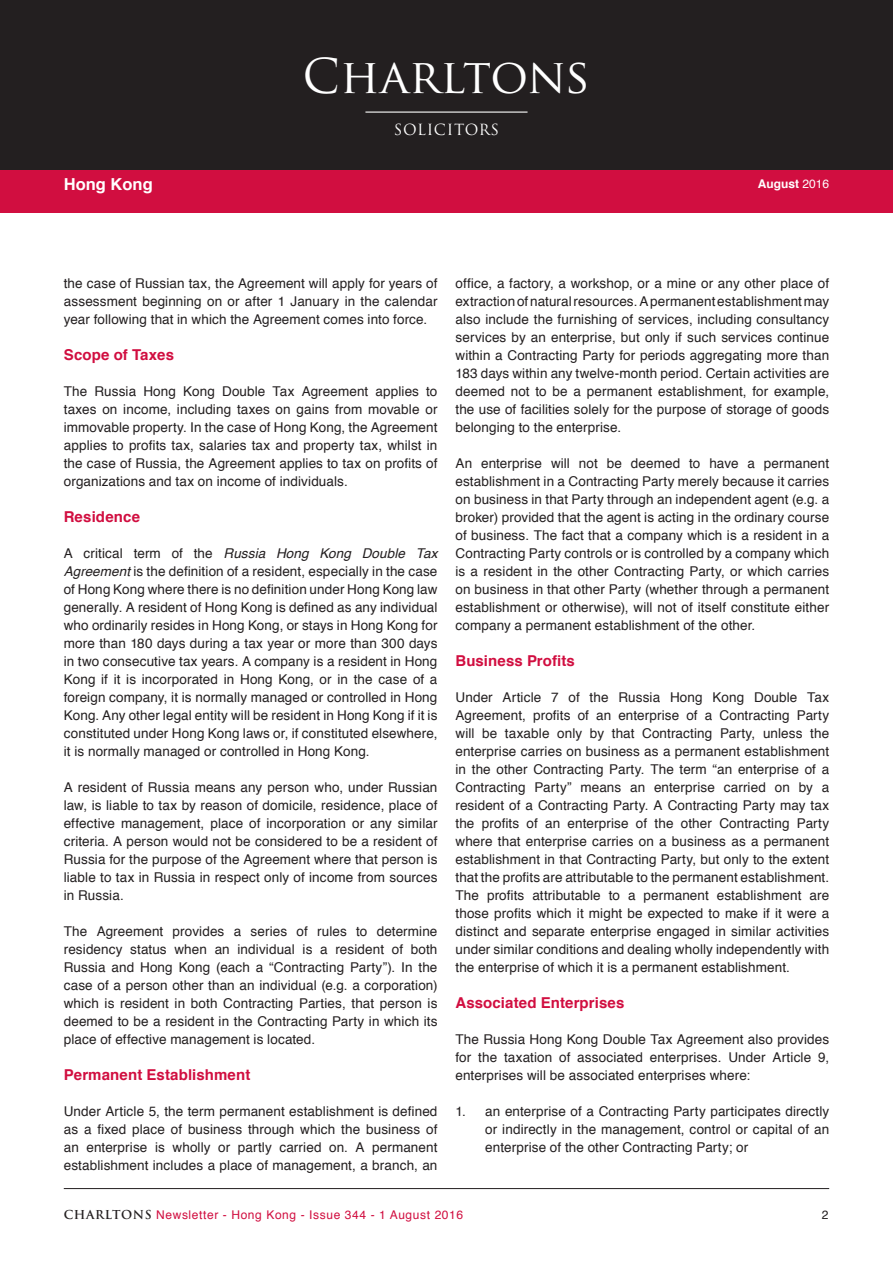
<style>
.page{position:relative;width:893px;height:1263px;background:#fff}
.page>*{position:absolute;margin:0;border:0;box-sizing:border-box;transform-origin:0 0}
.t1{font:46.8px "Trajan Pro";color:#fff}
.t2{font:700 16.5px "Helvetica";color:#fff}
.body__Subtitle_1{font:700 15px "Helvetica";letter-spacing:.005em;color:#d10e40}
.t3{font:15px "Trajan Pro";letter-spacing:.04em;color:#fff}
.body_text{font:13.5px/18px "Helvetica";letter-spacing:.01em;color:#231f20;text-align:justify}
.t4{font:12px "Helvetica";letter-spacing:.05em;color:#d10e40}
.t5{font:700 12px "Helvetica";color:#fff}
.t6{font:12px "Helvetica";color:#231f20}
.s1{font-weight:400}
.s2{font-style:italic}
.s3{font-family:"Trajan Pro";font-weight:700;color:#231f20}
</style>
<div class="page">
<div style="left:0;top:194px;width:893px;height:19px;background:#d10e40"></div>
<hr style="left:64px;top:1188px;width:765px;height:1px;background:#231f20">
<div style="left:0;top:0;width:893px;height:170px;background:#231f20"></div>
<div style="left:0;top:170px;width:893px;height:32px;background:#d10e40"></div>
<hr style="left:365px;top:112px;width:162px;height:1px;background:#fff">
<p class="t2" style="left:64px;top:171px;width:90px">Hong Kong</p>
<h1 class="t1" style="left:303px;top:47px;width:289px">Charltons</h1>
<p class="t3" style="left:394px;top:120px;width:107px">SOLICITORS</p>
<p class="t5" style="left:758px;top:174px;width:73px">August <span class="s1">2016</span></p>
<p class="body_text" style="left:64px;top:275px;width:375px">the case of Russian tax, the Agreement will apply for years of assessment beginning on or after 1 January in the calendar year following that in which the Agreement comes into force.</p>
<p class="body__Subtitle_1" style="left:64px;top:343px;width:112px">Scope of Taxes</p>
<p class="body_text" style="left:64px;top:383px;width:375px">The Russia Hong Kong Double Tax Agreement applies to taxes on income, including taxes on gains from movable or immovable property. In the case of Hong Kong, the Agreement applies to profits tax, salaries tax and property tax, whilst in the case of Russia, the Agreement applies to tax on profits of organizations and tax on income of individuals.</p>
<p class="body__Subtitle_1" style="left:64px;top:505px;width:78px">Residence</p>
<p class="body_text" style="left:64px;top:545px;width:375px">A critical term of the <span class="s2">Russia Hong Kong Double Tax Agreement</span> is the definition of a resident, especially in the case of Hong Kong where there is no definition under Hong Kong law generally. A resident of Hong Kong is defined as any individual who ordinarily resides in Hong Kong, or stays in Hong Kong for more than 180 days during a tax year or more than 300 days in two consecutive tax years. A company is a resident in Hong Kong if it is incorporated in Hong Kong, or in the case of a foreign company, it is normally managed or controlled in Hong Kong. Any other legal entity will be resident in Hong Kong if it is constituted under Hong Kong laws or, if constituted elsewhere, it is normally managed or controlled in Hong Kong.</p>
<p class="body_text" style="left:64px;top:779px;width:375px">A resident of Russia means any person who, under Russian law, is liable to tax by reason of domicile, residence, place of effective management, place of incorporation or any similar criteria. A person would not be considered to be a resident of Russia for the purpose of the Agreement where that person is liable to tax in Russia in respect only of income from sources in Russia.</p>
<p class="body_text" style="left:64px;top:923px;width:375px">The Agreement provides a series of rules to determine residency status when an individual is a resident of both Russia and Hong Kong (each a “Contracting Party”). In the case of a person other than an individual (e.g. a corporation) which is resident in both Contracting Parties, that person is deemed to be a resident in the Contracting Party in which its place of effective management is located.</p>
<p class="body__Subtitle_1" style="left:64px;top:1063px;width:188px">Permanent Establishment</p>
<p class="body_text" style="left:64px;top:1103px;width:375px">Under Article 5, the term permanent establishment is defined as a fixed place of business through which the business of an enterprise is wholly or partly carried on. A permanent establishment includes a place of management, a branch, an</p>
<p class="body_text" style="left:455px;top:275px;width:375px">office, a factory, a workshop, or a mine or any other place of extraction of natural resources. A permanent establishment may also include the furnishing of services, including consultancy services by an enterprise, but only if such services continue within a Contracting Party for periods aggregating more than 183 days within any twelve-month period. Certain activities are deemed not to be a permanent establishment, for example, the use of facilities solely for the purpose of storage of goods belonging to the enterprise.</p>
<p class="body_text" style="left:455px;top:455px;width:375px">An enterprise will not be deemed to have a permanent establishment in a Contracting Party merely because it carries on business in that Party through an independent agent (e.g. a broker) provided that the agent is acting in the ordinary course of business. The fact that a company which is a resident in a Contracting Party controls or is controlled by a company which is a resident in the other Contracting Party, or which carries on business in that other Party (whether through a permanent establishment or otherwise), will not of itself constitute either company a permanent establishment of the other.</p>
<p class="body__Subtitle_1" style="left:455px;top:649px;width:121px">Business Profits</p>
<p class="body_text" style="left:455px;top:689px;width:375px">Under Article 7 of the Russia Hong Kong Double Tax Agreement, profits of an enterprise of a Contracting Party will be taxable only by that Contracting Party, unless the enterprise carries on business as a permanent establishment in the other Contracting Party. The term “an enterprise of a Contracting Party” means an enterprise carried on by a resident of a Contracting Party. A Contracting Party may tax the profits of an enterprise of the other Contracting Party where that enterprise carries on a business as a permanent establishment in that Contracting Party, but only to the extent that the profits are attributable to the permanent establishment.<br>The profits attributable to a permanent establishment are those profits which it might be expected to make if it were a distinct and separate enterprise engaged in similar activities under similar conditions and dealing wholly independently with the enterprise of which it is a permanent establishment.</p>
<p class="body__Subtitle_1" style="left:455px;top:991px;width:170px">Associated Enterprises</p>
<p class="body_text" style="left:455px;top:1031px;width:375px">The Russia Hong Kong Double Tax Agreement also provides for the taxation of associated enterprises. Under Article 9, enterprises will be associated enterprises where:</p>
<p class="body_text" style="left:485px;top:1103px;width:345px;text-indent:-30px">1. an enterprise of a Contracting Party participates directly or indirectly in the management, control or capital of an enterprise of the other Contracting Party; or</p>
<p class="t4" style="left:64px;top:1206px;width:401px"><span class="s3">CHARLTONS</span> Newsletter - Hong Kong - Issue 344 - 1 August 2016</p>
<p class="t6" style="left:822px;top:1206px;width:8px">2</p>
</div>
